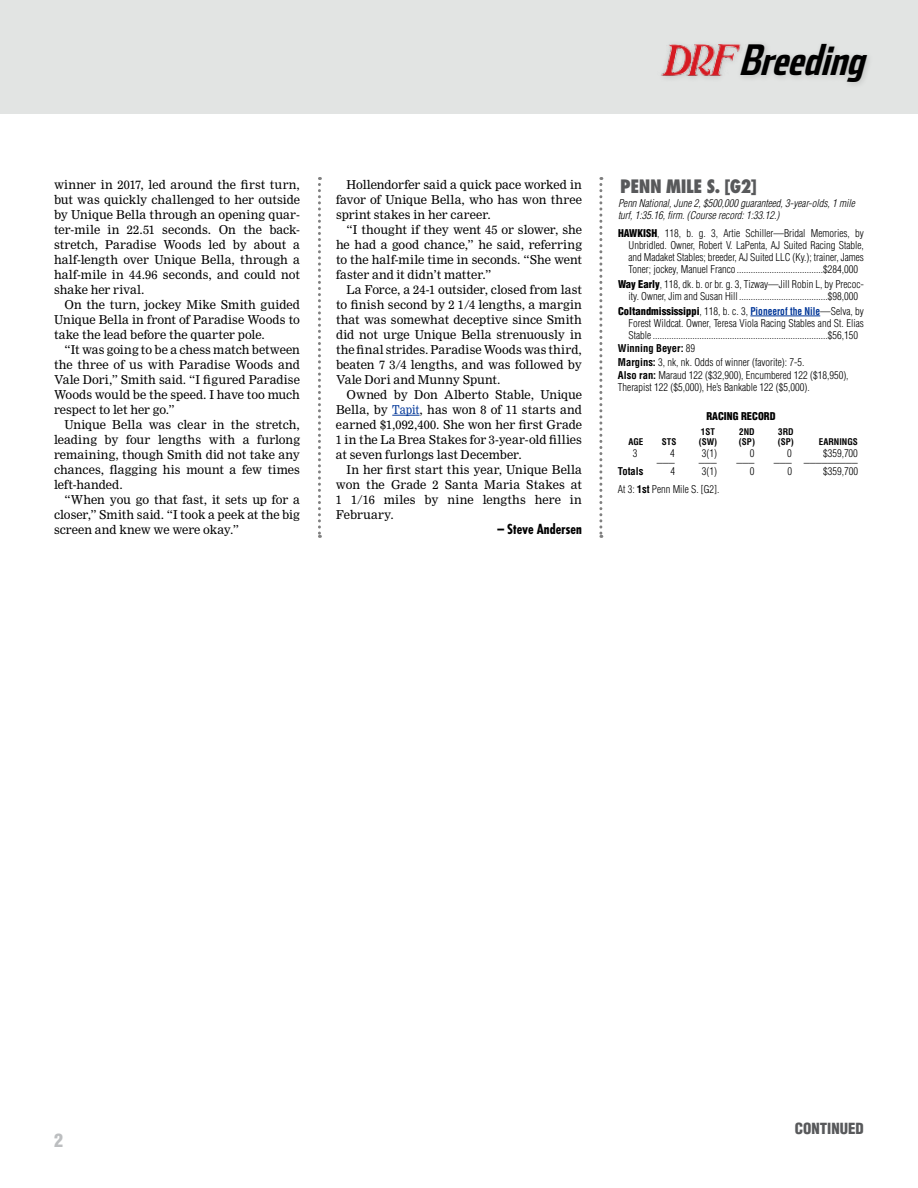
<style>
.page{position:relative;width:918px;height:1188px;background:#fff}
.page>*{position:absolute;margin:0;border:0;box-sizing:border-box;transform-origin:0 0}
.t1{font:italic 700 41.85px "Stainless Comp";color:#000}
.t2{font:800 condensed 18px "Futura Std";letter-spacing:-.025em;color:#58595b}
.t3{font:900 condensed 18px "Helvetica LT Std";color:#bcbec0}
.t4{font:900 condensed 15px "Helvetica LT Std";color:#58595b}
.t5{font:700 condensed 13.5px "Futura Std";letter-spacing:-.005em;color:#000}
.t6{font:12px/15px "Nimrod MT Std";letter-spacing:.005em;color:#000;text-align:justify}
.t7{font:300 condensed 12px "Helvetica LT Std";color:#000}
.t8{font:300 condensed 10.5px/12px "Helvetica LT Std";color:#000;text-align:justify}
.t9{font:italic 300 condensed 10.5px/12px "Helvetica LT Std";color:#000}
.t10{font:900 condensed 10.5px "Helvetica LT Std";color:#000}
.t11{font:700 condensed 10.5px "Helvetica LT Std";color:#000}
.t12{font:700 condensed 9px "Helvetica LT Std";color:#000}
.s1{color:#003698}
.s2{font-weight:900}
.s3{font-weight:700;color:#003698}
.s4{font-weight:700}
</style>
<div class="page">
<div style="left:0;top:0;width:918px;height:113px;background:#e2e4e3"></div>
<img style="left:661px;top:44px;width:76px;height:32px">
<div style="left:737px;top:40px;width:137px;height:49px;background:#000;opacity:.15"></div>
<svg style="left:392px;top:415px;width:28px;height:1px"></svg>
<hr style="left:750px;top:316px;width:70px;height:1px;background:#003698">
<svg style="left:318px;top:177px;width:3px;height:361px"></svg>
<svg style="left:599px;top:177px;width:3px;height:361px"></svg>
<h1 class="t1" style="left:738px;top:35px;width:139px">Breeding</h1>
<p class="t6" style="left:54px;top:177px;width:248px">winner in 2017, led around the first turn, but was quickly challenged to her outside by Unique Bella through an opening quar&shy;ter-mile in 22.51 seconds. On the back&shy;stretch, Paradise Woods led by about a half-length over Unique Bella, through a half-mile in 44.96 seconds, and could not shake her rival.</p>
<p class="t6" style="left:54px;top:297px;width:248px;text-indent:10px">On the turn, jockey Mike Smith guided Unique Bella in front of Paradise Woods to take the lead before the quarter pole.</p>
<p class="t6" style="left:54px;top:342px;width:248px;text-indent:10px">“It was going to be a chess match between the three of us with Paradise Woods and Vale Dori,” Smith said. “I figured Paradise Woods would be the speed. I have too much respect to let her go.”</p>
<p class="t6" style="left:54px;top:417px;width:248px;text-indent:10px">Unique Bella was clear in the stretch, leading by four lengths with a furlong remaining, though Smith did not take any chances, flagging his mount a few times left-handed.</p>
<p class="t6" style="left:54px;top:492px;width:247px;text-indent:10px">“When you go that fast, it sets up for a closer,” Smith said. “I took a peek at the big screen and knew we were okay.”</p>
<p class="t6" style="left:336px;top:177px;width:247px;text-indent:10px">Hollendorfer said a quick pace worked in favor of Unique Bella, who has won three sprint stakes in her career.</p>
<p class="t6" style="left:336px;top:222px;width:248px;text-indent:10px">“I thought if they went 45 or slower, she he had a good chance,” he said, referring to the half-mile time in seconds. “She went faster and it didn’t matter.”</p>
<p class="t6" style="left:336px;top:282px;width:248px;text-indent:10px">La Force, a 24-1 outsider, closed from last to finish second by 2 1/4 lengths, a margin that was somewhat deceptive since Smith did not urge Unique Bella strenuously in the final strides. Paradise Woods was third, beaten 7 3/4 lengths, and was followed by Vale Dori and Munny Spunt.</p>
<p class="t6" style="left:336px;top:387px;width:248px;text-indent:11px">Owned by Don Alberto Stable, Unique Bella, by <span class="s1">Tapit</span>, has won 8 of 11 starts and earned $1,092,400. She won her first Grade 1 in the La Brea Stakes for 3-year-old fillies at seven furlongs last December.</p>
<p class="t6" style="left:336px;top:462px;width:248px;text-indent:10px">In her first start this year, Unique Bella won the Grade 2 Santa Maria Stakes at 1 1/16 miles by nine lengths here in February.</p>
<p class="t5" style="left:497px;top:521px;width:86px">– Steve Andersen</p>
<h2 class="t2" style="left:620px;top:175px;width:138px">PENN MILE S. [G2]</h2>
<p class="t9" style="left:618px;top:197px;width:238px">Penn National, June 2, $500,000 guaranteed, 3-year-olds, 1 mile turf, 1:35.16, firm. (Course record: 1:33.12.)</p>
<p class="t8" style="left:628px;top:227px;width:237px;text-indent:-10px"><span class="s2">HAWKISH</span>, 118, b. g. 3, Artie Schiller—Bridal Memories, by Unbridled. Owner, Robert V. LaPenta, AJ Suited Racing Stable, and Madaket Stables; breeder, AJ Suited LLC (Ky.); trainer, James Toner; jockey, Manuel Franco .....................................$284,000</p>
<p class="t8" style="left:618px;top:278px;width:247px;text-align:center"><span class="s2">Way Early</span>, 118, dk. b. or br. g. 3, Tizway—Jill Robin L, by Precoc&shy;ity. Owner, Jim and Susan Hill ......................................$98,000</p>
<p class="t8" style="left:628px;top:305px;width:237px;text-indent:-10px"><span class="s2">Coltandmississippi</span>, 118, b. c. 3, <span class="s3">Pioneerof the Nile</span>—Selva, by Forest Wildcat. Owner, Teresa Viola Racing Stables and St. Elias Stable ...........................................................................$56,150</p>
<p class="t8" style="left:618px;top:342px;width:232px;line-height:13.5px;text-align:left"><span class="s4">Winning Beyer:</span> 89<br><span class="s4">Margins:</span> 3, nk, nk. Odds of winner (favorite): 7-5.<br><span class="s4">Also ran:</span> Maraud 122 ($32,900), Encumbered 122 ($18,950),</p>
<p class="t8" style="left:618px;top:381px;width:193px">Therapist 122 ($5,000), He’s Bankable 122 ($5,000).</p>
<p class="t10" style="left:706px;top:409px;width:71px">RACING RECORD</p>
<p class="t12" style="left:701px;top:426px;width:16px">1ST</p>
<p class="t12" style="left:739px;top:426px;width:17px">2ND</p>
<p class="t12" style="left:778px;top:426px;width:17px">3RD</p>
<p class="t12" style="left:628px;top:436px;width:17px">AGE</p>
<p class="t12" style="left:662px;top:436px;width:16px">STS</p>
<p class="t12" style="left:699px;top:436px;width:20px">(SW)</p>
<p class="t12" style="left:739px;top:436px;width:18px">(SP)</p>
<p class="t12" style="left:778px;top:436px;width:18px">(SP)</p>
<p class="t12" style="left:819px;top:436px;width:41px">EARNINGS</p>
<p class="t8" style="left:633px;top:447px;width:6px">3</p>
<p class="t8" style="left:670px;top:447px;width:6px">4</p>
<p class="t8" style="left:702px;top:447px;width:17px">3(1)</p>
<p class="t8" style="left:750px;top:447px;width:6px">0</p>
<p class="t8" style="left:787px;top:447px;width:6px">0</p>
<p class="t8" style="left:823px;top:447px;width:36px">$359,700</p>
<p class="t7" style="left:657px;top:450px;width:19px">___</p>
<p class="t7" style="left:699px;top:450px;width:19px">___</p>
<p class="t7" style="left:736px;top:450px;width:19px">___</p>
<p class="t7" style="left:774px;top:450px;width:85px">___ _________</p>
<p class="t11" style="left:618px;top:465px;width:27px">Totals</p>
<p class="t8" style="left:670px;top:465px;width:6px">4</p>
<p class="t8" style="left:702px;top:465px;width:17px">3(1)</p>
<p class="t8" style="left:750px;top:465px;width:6px">0</p>
<p class="t8" style="left:787px;top:465px;width:6px">0</p>
<p class="t8" style="left:823px;top:465px;width:36px">$359,700</p>
<p class="t8" style="left:618px;top:483px;width:103px">At 3: <span class="s4">1st</span> Penn Mile S. [G2].</p>
<h2 class="t3" style="left:54px;top:1129px;width:10px">2</h2>
<p class="t4" style="left:795px;top:1119px;width:71px">CONTINUED</p>
</div>
